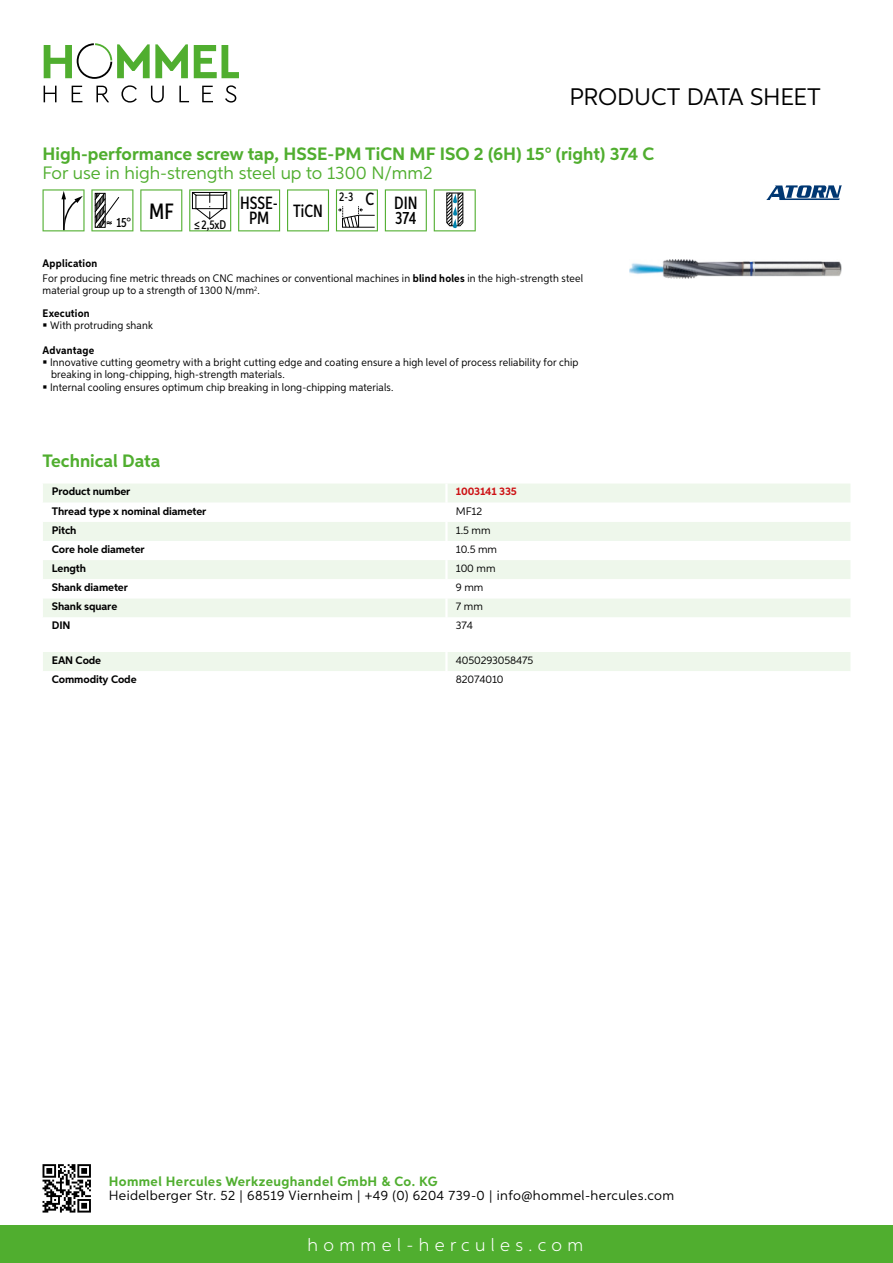
<style>
.page{position:relative;width:893px;height:1263px;background:#fff}
.page>*{position:absolute;margin:0;border:0;box-sizing:border-box;transform-origin:0 0}
.t1{font:24px "Aspira";letter-spacing:-.01em;color:#000}
.t2{font:700 18px "Aspira";color:#50ae2f}
.t3{font:18px "Aspira";color:#50ae2f}
.t4{font:300 18px "Aspira";letter-spacing:.3em;color:#fff}
.t5{font:500 17.85px/14.9px "Aspira XX Nar";color:#000;text-align:center}
.t6{font:13.5px "Aspira";letter-spacing:.03em;color:#000}
.t7{font:700 13.5px "Aspira";letter-spacing:.03em;color:#50ae2f}
.t8{font:500 13.35px "Aspira XX Nar";color:#000}
.t9{font:500 12.6px "Aspira XX Nar";color:#000}
.t10{font:10.95px/12.5px "Aspira Nar";letter-spacing:.015em;color:#000}
.t11{font:700 10.95px "Aspira";letter-spacing:-.01em;color:#000}
.t12{font:10.95px "Aspira";letter-spacing:-.01em;color:#000}
.t13{font:700 10.95px "Aspira";letter-spacing:-.01em;color:#cd1013}
.t14{font:700 10.95px "Aspira Nar";letter-spacing:.015em;color:#000}
.s1{font-weight:700}
</style>
<div class="page">
<div style="left:0;top:1226px;width:893px;height:37px;background:#50ae2f"></div>
<svg style="left:43px;top:1164px;width:48px;height:48px"></svg>
<svg style="left:194px;top:45px;width:45px;height:33px"></svg>
<svg style="left:44px;top:43px;width:144px;height:36px"></svg>
<svg style="left:44px;top:86px;width:13px;height:16px"></svg>
<svg style="left:72px;top:86px;width:10px;height:16px"></svg>
<svg style="left:96px;top:86px;width:13px;height:16px"></svg>
<svg style="left:121px;top:85px;width:16px;height:18px"></svg>
<svg style="left:151px;top:86px;width:13px;height:17px"></svg>
<svg style="left:179px;top:86px;width:10px;height:16px"></svg>
<svg style="left:202px;top:86px;width:11px;height:16px"></svg>
<svg style="left:225px;top:85px;width:11px;height:18px"></svg>
<div style="left:43px;top:484px;width:807px;height:18px;background:#eef7eb"></div>
<svg style="left:43px;top:522px;width:807px;height:95px;fill:#eef7eb"></svg>
<hr style="left:445px;top:483px;width:3px;height:20px;background:#fff">
<hr style="left:445px;top:522px;width:3px;height:19px;background:#fff">
<hr style="left:445px;top:541px;width:3px;height:19px;background:#fff">
<hr style="left:445px;top:560px;width:3px;height:19px;background:#fff">
<hr style="left:445px;top:579px;width:3px;height:19px;background:#fff">
<hr style="left:445px;top:598px;width:3px;height:19px;background:#fff">
<div style="left:43px;top:652px;width:807px;height:19px;background:#eef7eb"></div>
<svg style="left:43px;top:189px;width:42px;height:42px"></svg>
<svg style="left:91px;top:189px;width:42px;height:42px"></svg>
<svg style="left:140px;top:189px;width:42px;height:42px"></svg>
<svg style="left:189px;top:189px;width:42px;height:42px"></svg>
<svg style="left:238px;top:189px;width:42px;height:42px"></svg>
<svg style="left:287px;top:189px;width:42px;height:42px"></svg>
<svg style="left:336px;top:189px;width:42px;height:42px"></svg>
<svg style="left:385px;top:189px;width:42px;height:42px"></svg>
<svg style="left:434px;top:189px;width:42px;height:42px"></svg>
<img style="left:629px;top:259px;width:213px;height:20px">
<svg style="left:766px;top:185px;width:76px;height:15px"></svg>
<h1 class="t1" style="left:569px;top:82px;width:253px">Product data sh eet</h1>
<h2 class="t2" style="left:43px;top:142px;width:613px">High-performance screw tap, HSSE-PM TiCN MF ISO 2 (6H) 15° (right) 374 C</h2>
<h2 class="t3" style="left:43px;top:162px;width:391px">For use in high-strength steel up to 1300 N/mm2</h2>
<p class="t8" style="left:116px;top:215px;width:59px">15° <sup>MF</sup></p>
<p class="t9" style="left:194px;top:217px;width:34px">≤2,5xD</p>
<h3 class="t5" style="left:240px;top:196px;width:39px">HSSE-<br>PM</h3>
<h3 class="t5" style="left:293px;top:203px;width:31px">TiCN</h3>
<h3 class="t5" style="left:339px;top:196px;width:80px;text-align:right"><sup>2-3</sup> C DIN<br>374</h3>
<p class="t10" style="left:43px;top:256px;width:542px;line-height:15.1px"><span class="s1">Application<br></span>For producing fine metric threads on CNC machines or conventional machines in <span class="s1">blind holes</span> in the high-strength steel</p>
<p class="t10" style="left:43px;top:279px;width:219px;line-height:22.2px">material group up to a strength of 1300 N/mm<sup>2</sup>.<br><span class="s1">Execution</span></p>
<p class="t10" style="left:50px;top:319px;width:104px">With protruding shank</p>
<p class="t14" style="left:43px;top:343px;width:53px">Advantage</p>
<p class="t10" style="left:50px;top:356px;width:530px">Innovative cutting geometry with a bright cutting edge and coating ensure a high level of process reliability for chip breaking in long-chipping, high-strength materials.<br>Internal cooling ensures optimum chip breaking in long-chipping materials.</p>
<h2 class="t2" style="left:43px;top:449px;width:120px">Technical Data</h2>
<p class="t11" style="left:52px;top:485px;width:80px">Product number</p>
<p class="t13" style="left:456px;top:485px;width:63px">1003141 335</p>
<p class="t11" style="left:52px;top:504px;width:156px">Thread type x nominal diameter</p>
<p class="t12" style="left:456px;top:504px;width:28px">MF12</p>
<p class="t11" style="left:52px;top:523px;width:26px">Pitch</p>
<p class="t12" style="left:456px;top:523px;width:36px">1.5 mm</p>
<p class="t11" style="left:52px;top:542px;width:94px">Core hole diameter</p>
<p class="t12" style="left:456px;top:542px;width:43px">10.5 mm</p>
<p class="t11" style="left:52px;top:561px;width:36px">Length</p>
<p class="t12" style="left:456px;top:561px;width:41px">100 mm</p>
<p class="t11" style="left:52px;top:581px;width:78px">Shank diameter</p>
<p class="t12" style="left:456px;top:581px;width:29px">9 mm</p>
<p class="t11" style="left:52px;top:600px;width:67px">Shank square</p>
<p class="t12" style="left:456px;top:600px;width:29px">7 mm</p>
<p class="t11" style="left:52px;top:619px;width:20px">DIN</p>
<p class="t12" style="left:456px;top:619px;width:19px">374</p>
<p class="t11" style="left:52px;top:653px;width:51px">EAN Code</p>
<p class="t12" style="left:456px;top:653px;width:79px">4050293058475</p>
<p class="t11" style="left:52px;top:672px;width:86px">Commodity Code</p>
<p class="t12" style="left:456px;top:673px;width:49px">82074010</p>
<p class="t7" style="left:109px;top:1172px;width:330px">Hommel Hercules Werkzeughandel GmbH &amp; Co. KG</p>
<p class="t6" style="left:109px;top:1187px;width:567px">Heidelberger Str. 52 | 68519 Viernheim | +49 (0) 6204 739-0 | info@hommel-hercules.com</p>
<h2 class="t4" style="left:307px;top:1234px;width:277px">hommel-hercules.com</h2>
</div>
